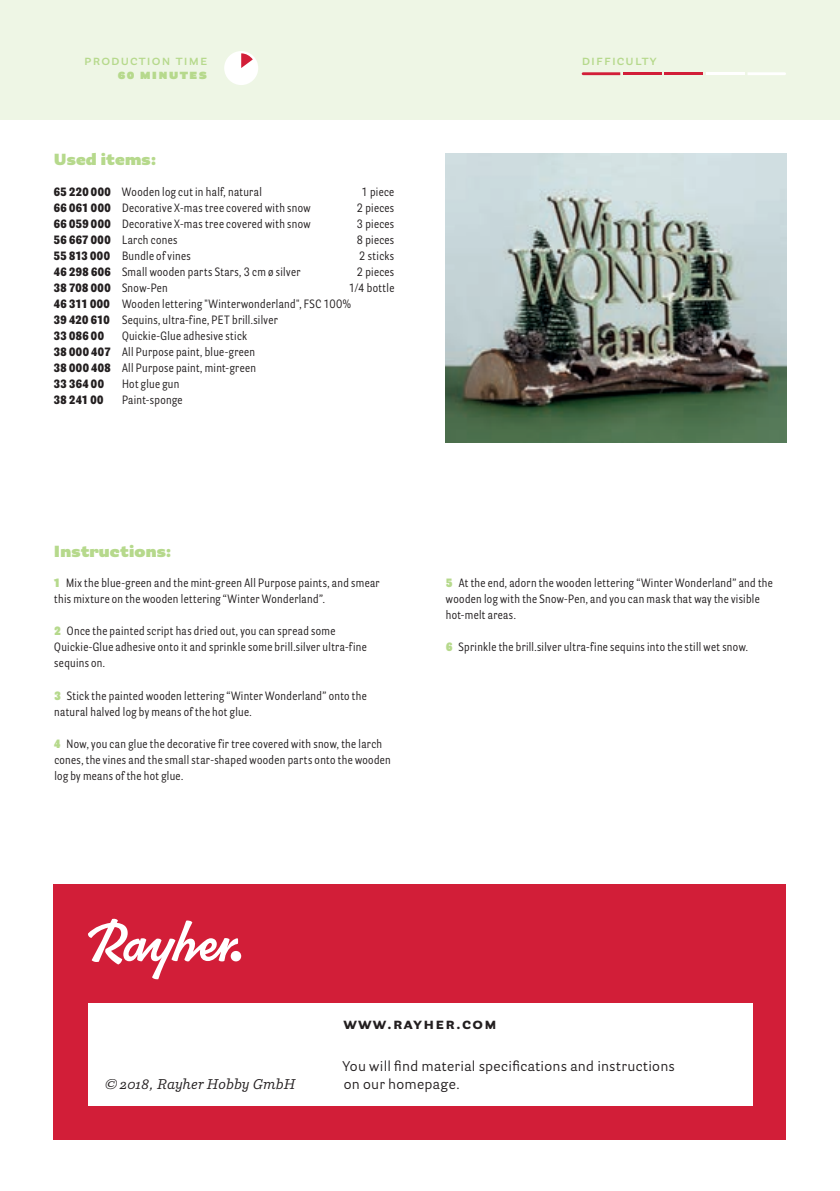
<style>
.page{position:relative;width:840px;height:1191px;background:#fff}
.page>*{position:absolute;margin:0;border:0;box-sizing:border-box;transform-origin:0 0}
.t1{font:900 16px "Parry Grotesque Pro";letter-spacing:.01em;color:#b6d98c}
.t2{font:700 16px "Parry Grotesque Pro";letter-spacing:.08em;color:#231f20}
.t3{font:14px/18px "Parry Grotesque Pro";letter-spacing:.02em;color:#231f20}
.t4{font:600 14px "Parry Grotesque Pro";letter-spacing:.08em;color:#b6d98c}
.t5{font:italic 14px "Parry Pro";letter-spacing:.01em;color:#231f20}
.t6{font:900 14px "Parry Grotesque Pro";letter-spacing:.08em;color:#b6d98c}
.t7{font:12px/16px "Parry Grot Con Pro";letter-spacing:.03em;color:#231f20}
.t8{font:900 12px "Parry Grot Con Pro";letter-spacing:.03em;color:#231f20}
.s1{font-weight:900}
.s2{font-weight:400}
.s3{font-weight:900;color:#b6d98c}
</style>
<div class="page">
<div style="left:54px;top:884px;width:731px;height:256px;background:#d21e38"></div>
<div style="left:88px;top:1003px;width:663px;height:103px;background:#fff"></div>
<div style="left:0;top:0;width:839px;height:119px;background:#eef6e5"></div>
<svg style="left:88px;top:918px;width:150px;height:61px"></svg>
<div style="left:230px;top:951px;width:11px;height:10px;background:#fff;border-radius:50%"></div>
<div style="left:224px;top:51px;width:34px;height:34px;background:#fff;border-radius:50%"></div>
<svg style="left:241px;top:53px;width:12px;height:15px"></svg>
<svg style="left:581px;top:72px;width:39px;height:3px"></svg>
<hr style="left:622px;top:72px;width:39px;height:3px;background:#d21e38">
<hr style="left:664px;top:72px;width:38px;height:3px;background:#d21e38">
<hr style="left:705px;top:72px;width:39px;height:3px;background:#fff">
<svg style="left:747px;top:72px;width:38px;height:3px"></svg>
<img style="left:445px;top:153px;width:340px;height:289px">
<p class="t4" style="left:84px;top:50px;width:125px">production time</p>
<p class="t4" style="left:581px;top:50px;width:76px">difficulty</p>
<p class="t6" style="left:118px;top:63px;width:91px">60 minutes</p>
<h1 class="t1" style="left:54px;top:148px;width:104px">Used items:</h1>
<p class="t7" style="left:54px;top:184px;width:209px"><span class="s1">65 220 000</span> Wooden log cut in half, natural</p>
<p class="t7" style="left:361px;top:184px;width:34px">1 piece</p>
<p class="t7" style="left:54px;top:200px;width:258px"><span class="s1">66 061 000</span> Decorative X-mas tree covered with snow</p>
<p class="t7" style="left:356px;top:200px;width:39px">2 pieces</p>
<p class="t7" style="left:54px;top:216px;width:258px"><span class="s1">66 059 000</span> Decorative X-mas tree covered with snow</p>
<p class="t7" style="left:356px;top:216px;width:39px">3 pieces</p>
<p class="t7" style="left:54px;top:232px;width:125px"><span class="s1">56 667 000</span> Larch cones</p>
<p class="t7" style="left:356px;top:232px;width:39px">8 pieces</p>
<p class="t7" style="left:54px;top:248px;width:138px"><span class="s1">55 813 000</span> Bundle of vines</p>
<p class="t7" style="left:359px;top:248px;width:36px">2 sticks</p>
<p class="t7" style="left:54px;top:264px;width:248px"><span class="s1">46 298 606</span> Small wooden parts Stars, 3 cm ø silver</p>
<p class="t7" style="left:356px;top:264px;width:39px">2 pieces</p>
<p class="t8" style="left:54px;top:279px;width:115px">38 708 000 <span class="s2">Snow-Pen</span></p>
<p class="t7" style="left:54px;top:280px;width:341px;text-indent:294px">1/4 bottle<br><span class="s1">46 311 000</span> Wooden lettering "Winterwonderland", FSC 100%<br><span class="s1">39 420 610</span> Sequins, ultra-fine, PET brill.silver<br><span class="s1">33 086 00</span></p>
<p class="t7" style="left:54px;top:328px;width:203px;text-indent:68px">Quickie-Glue adhesive stick<br><span class="s1">38 000 407</span> All Purpose paint, blue-green<br><span class="s1">38 000 408</span> All Purpose paint, mint-green<br><span class="s1">33 364 00</span></p>
<p class="t7" style="left:122px;top:376px;width:59px">Hot glue gun</p>
<p class="t8" style="left:54px;top:391px;width:51px">38 241 00</p>
<p class="t7" style="left:122px;top:392px;width:62px">Paint-sponge</p>
<h1 class="t1" style="left:54px;top:539px;width:119px">Instructions:</h1>
<p class="t7" style="left:54px;top:575px;width:327px"><span class="s3">1</span> Mix the blue-green and the mint-green All Purpose paints, and smear this mixture on the wooden lettering “Winter Wonderland”.</p>
<p class="t7" style="left:54px;top:623px;width:314px"><span class="s3">2</span> Once the painted script has dried out, you can spread some<br>Quickie-Glue adhesive onto it and sprinkle some brill.silver ultra-fine sequins on.</p>
<p class="t7" style="left:54px;top:687px;width:314px"><span class="s3">3</span> Stick the painted wooden lettering “Winter Wonderland” onto the natural halved log by means of the hot glue.</p>
<p class="t7" style="left:54px;top:735px;width:338px"><span class="s3">4</span> Now, you can glue the decorative fir tree covered with snow, the larch cones, the vines and the small star-shaped wooden parts onto the wooden log by means of the hot glue.</p>
<p class="t7" style="left:445px;top:575px;width:328px"><span class="s3">5</span> At the end, adorn the wooden lettering “Winter Wonderland” and the wooden log with the Snow-Pen, and you can mask that way the visible hot-melt areas.</p>
<p class="t7" style="left:446px;top:639px;width:303px"><span class="s3">6</span> Sprinkle the brill.silver ultra-fine sequins into the still wet snow.</p>
<p class="t5" style="left:105px;top:1074px;width:192px">© 2018, Rayher Hobby GmbH</p>
<h1 class="t2" style="left:343px;top:1012px;width:155px">www.rayher.com</h1>
<p class="t3" style="left:342px;top:1056px;width:334px">You will find material specifications and instructions on our homepage.</p>
</div>
